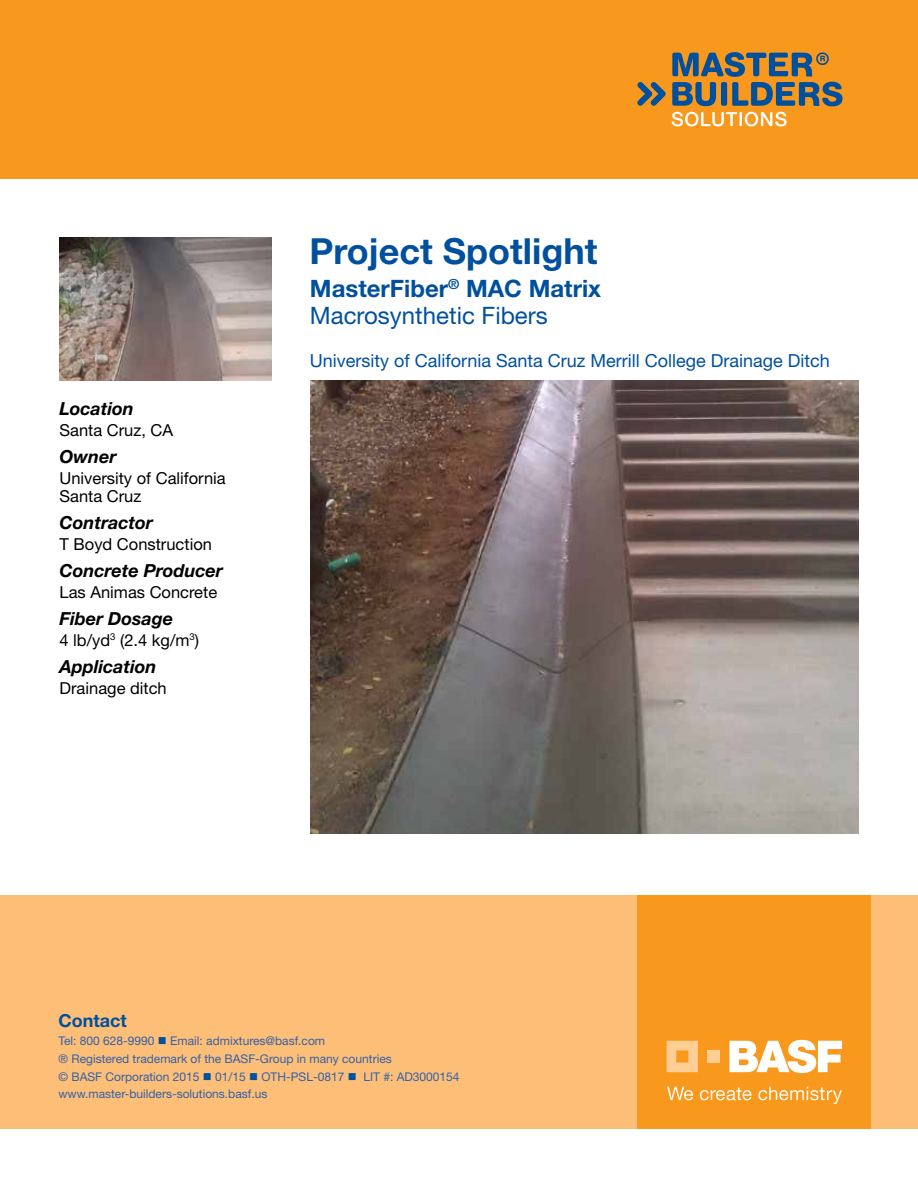
<style>
.page{position:relative;width:918px;height:1188px;background:#fff}
.page>*{position:absolute;margin:0;border:0;box-sizing:border-box;transform-origin:0 0}
.Main_Title{font:700 36px "Helvetica Neue LT Std";color:#00509e}
.Product_Name{font:700 24px "Helvetica Neue LT Std";color:#00509e}
.Fiber_Type{font:24px "Helvetica Neue LT Std";color:#00509e}
.Bold_Italic_Subhead{font:italic 700 18px "Helvetica Neue LT Std";color:#000}
.Project_Name_Title{font:18px "Helvetica Neue LT Std";color:#00509e}
.Blue__Contact{font:700 18px "Helvetica Neue LT Std";color:#00509e}
.Body{font:16.5px/18px "Helvetica Neue LT Std";color:#000}
.Address_Block{font:12px "Helvetica Neue LT Std";color:#3360a8}
.s1{color:#00509e}
</style>
<div class="page">
<div style="left:0;top:895px;width:918px;height:233px;background:#fdbf77"></div>
<div style="left:637px;top:895px;width:234px;height:233px;background:#f8991d"></div>
<svg style="left:729px;top:1040px;width:113px;height:33px"></svg>
<svg style="left:667px;top:1041px;width:31px;height:31px"></svg>
<div style="left:708px;top:1050px;width:12px;height:13px;background:#fece95"></div>
<svg style="left:667px;top:1087px;width:26px;height:13px"></svg>
<svg style="left:700px;top:1087px;width:52px;height:13px"></svg>
<svg style="left:758px;top:1087px;width:84px;height:17px"></svg>
<div style="left:0;top:0;width:918px;height:179px;background:#f8991d"></div>
<svg style="left:637px;top:82px;width:29px;height:24px"></svg>
<svg style="left:672px;top:52px;width:171px;height:74px"></svg>
<img style="left:311px;top:381px;width:547px;height:452px">
<img style="left:60px;top:238px;width:212px;height:143px">
<p class="Main_Title" style="left:309px;top:229px;width:289px">Project Spotlight</p>
<p class="Product_Name" style="left:310px;top:273px;width:293px">MasterFiber<sup>®</sup> MAC Matrix</p>
<p class="Fiber_Type" style="left:310px;top:301px;width:239px">Macrosynthetic Fibers</p>
<p class="Bold_Italic_Subhead" style="left:60px;top:398px;width:76px">Location</p>
<p class="Body" style="left:60px;top:421px;width:115px">Santa Cruz, CA</p>
<p class="Bold_Italic_Subhead" style="left:60px;top:446px;width:59px">Owner</p>
<p class="Body" style="left:60px;top:469px;width:168px">University of California<br>Santa Cruz</p>
<p class="Bold_Italic_Subhead" style="left:60px;top:512px;width:95px">Contractor</p>
<p class="Body" style="left:60px;top:535px;width:154px">T Boyd Construction</p>
<p class="Bold_Italic_Subhead" style="left:60px;top:560px;width:165px">Concrete Producer</p>
<p class="Body" style="left:60px;top:583px;width:159px">Las Animas Concrete</p>
<p class="Bold_Italic_Subhead" style="left:60px;top:608px;width:115px">Fiber Dosage</p>
<p class="Body" style="left:60px;top:631px;width:141px">4 lb/yd<sup>3</sup> (2.4 kg/m<sup>3</sup>)</p>
<p class="Bold_Italic_Subhead" style="left:60px;top:656px;width:98px">Application</p>
<p class="Body" style="left:60px;top:679px;width:109px">Drainage ditch</p>
<p class="Project_Name_Title" style="left:310px;top:350px;width:521px">University of California Santa Cruz Merrill College Drainage Ditch</p>
<p class="Blue__Contact" style="left:59px;top:1010px;width:70px">Contact</p>
<p class="Address_Block" style="left:59px;top:1034px;width:268px">Tel: 800 628-9990 <span class="s1">■</span> Email: admixtures@basf.com</p>
<p class="Address_Block" style="left:59px;top:1051px;width:335px">® Registered trademark of the BASF-Group in many countries</p>
<p class="Address_Block" style="left:59px;top:1069px;width:403px">© BASF Corporation 2015 <span class="s1">■</span> 01/15 <span class="s1">■</span> OTH-PSL-0817 <span class="s1">■</span> LIT #: AD3000154</p>
<p class="Address_Block" style="left:59px;top:1087px;width:210px">www.master-builders-solutions.basf.us</p>
</div>
